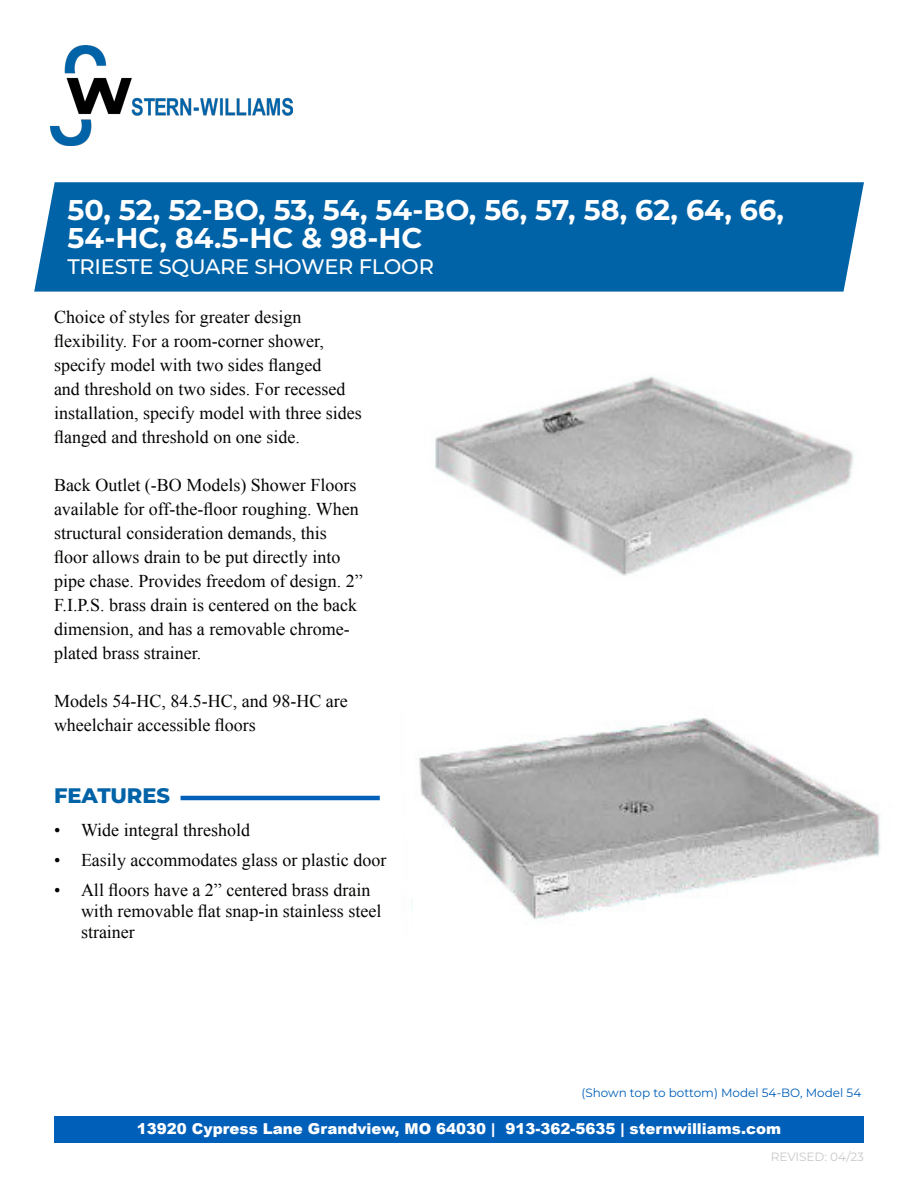
<style>
.page{position:relative;width:918px;height:1188px;background:#fff}
.page>*{position:absolute;margin:0;border:0;box-sizing:border-box;transform-origin:0 0}
.t1{font:700 28.5px/28.5px "Montserrat";color:#fff}
.t2{font:100 21px "Montserrat";letter-spacing:-.01em;color:#fff}
.t3{font:800 21px "Montserrat";color:#0163a7}
.t4{font:18px/24px "Times New Roman";color:#040503}
.t5{font:900 15px "Arial";color:#fff}
.t6{font:12px "Montserrat";color:#005fb9}
.t7{font:12px "Montserrat";color:#c7c8ca}
</style>
<div class="page">
<div style="left:54px;top:1116px;width:810px;height:27px;background:#005fb9"></div>
<img style="left:50px;top:45px;width:243px;height:100px">
<div style="left:34px;top:182px;width:830px;height:110px;background:#0163a7"></div>
<hr style="left:181px;top:796px;width:199px;height:4px;background:#005fb9">
<img style="left:435px;top:376px;width:419px;height:200px">
<img style="left:411px;top:718px;width:469px;height:202px">
<p class="t1" style="left:68px;top:195px;width:718px">50, 52, 52-BO, 53, 54, 54-BO, 56, 57, 58, 62, 64, 66,<br>54-HC, 84.5-HC &amp; 98-HC</p>
<p class="t2" style="left:67px;top:252px;width:368px">TRIESTE SQUARE SHOWER FLOOR</p>
<p class="t4" style="left:54px;top:305px;width:309px">Choice of styles for greater design flexibility. For a room-corner shower, specify model with two sides flanged<br>and threshold on two sides. For recessed installation, specify model with three sides flanged and threshold on one side.</p>
<p class="t4" style="left:54px;top:473px;width:310px">Back Outlet (-BO Models) Shower Floors available for off-the-floor roughing. When structural consideration demands, this floor allows drain to be put directly into pipe chase. Provides freedom of design. 2” F.I.P.S. brass drain is centered on the back dimension, and has a removable chrome&shy;plated brass strainer.</p>
<p class="t4" style="left:54px;top:689px;width:295px">Models 54-HC, 84.5-HC, and 98-HC are wheelchair accessible floors</p>
<p class="t3" style="left:54px;top:782px;width:118px">FEATURES</p>
<p class="t4" style="left:54px;top:818px;width:198px">• Wide integral threshold</p>
<p class="t4" style="left:54px;top:848px;width:341px">• Easily accommodates glass or plastic doors</p>
<p class="t4" style="left:81px;top:879px;width:302px;line-height:21px;text-indent:-27px">• All floors have a 2” centered brass drain with removable flat snap-in stainless steel strainer</p>
<p class="t6" style="left:581px;top:1085px;width:281px">(Shown top to bottom) Model 54-BO, Model 54</p>
<p class="t5" style="left:137px;top:1118px;width:646px">13920 Cypress Lane Grandview, MO 64030 | 913-362-5635 | sternwilliams.com</p>
<p class="t7" style="left:771px;top:1149px;width:95px">REVISED: 04/23</p>
</div>
